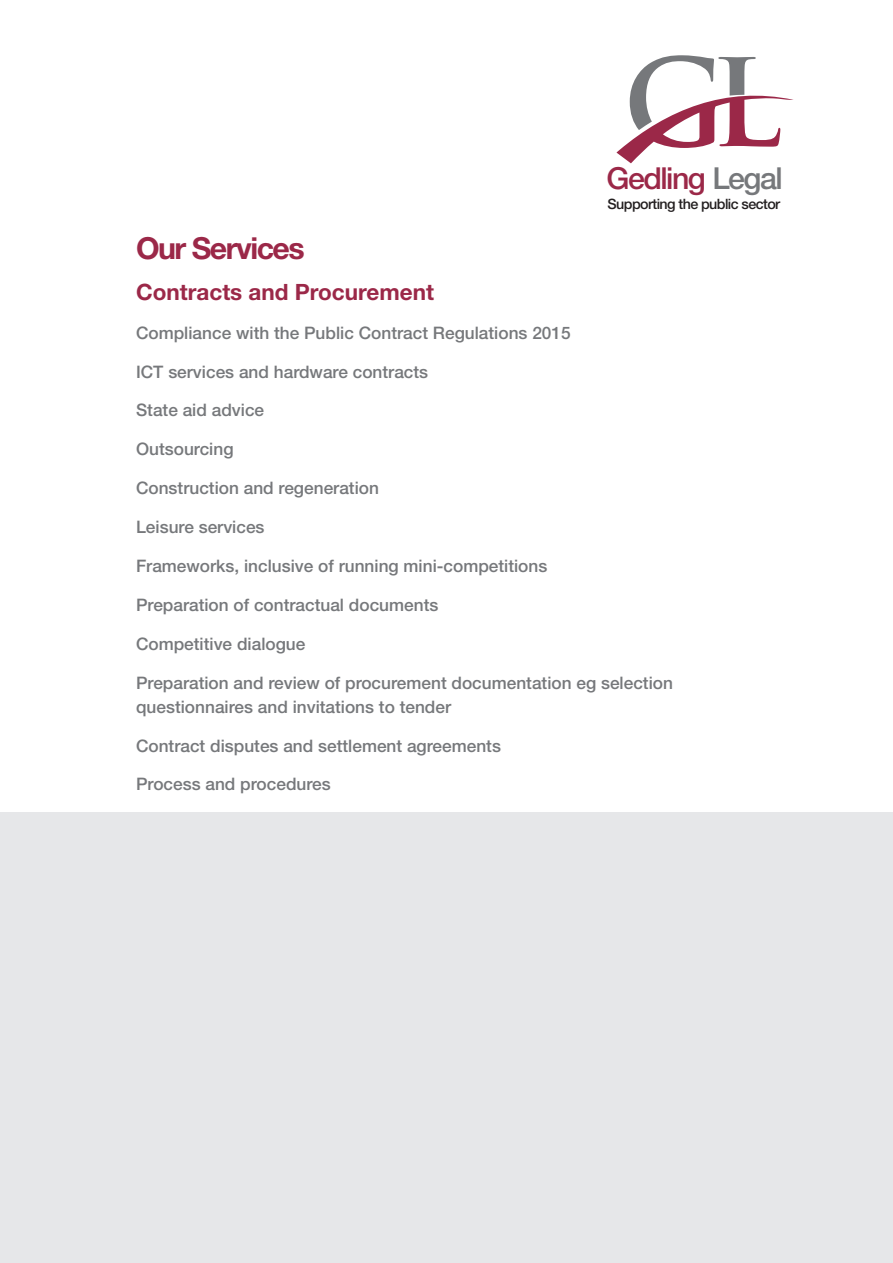
<style>
.page{position:relative;width:893px;height:1263px;background:#fff}
.page>*{position:absolute;margin:0;border:0;box-sizing:border-box;transform-origin:0 0}
.t1{font:500 30.3px "Helvetica Neue LT Std";letter-spacing:-.05em;color:#9b2848}
.t2{font:700 30.3px "Helvetica Neue LT Std";letter-spacing:-.05em;color:#9b2848}
.t3{font:700 22.5px "Helvetica Neue LT Std";color:#9b2848}
.t4{font:500 17.25px/24px "Helvetica Neue LT Std";color:#76787b}
.t5{font:500 14.25px "Helvetica Neue LT Std";letter-spacing:-.04em;color:#231f20}
.s1{color:#76787b}
</style>
<div class="page">
<div style="left:0;top:813px;width:893px;height:450px;background:#e6e7e9"></div>
<svg style="left:616px;top:55px;width:178px;height:108px"></svg>
<p class="t1" style="left:607px;top:160px;width:178px">Gedling <span class="s1">Legal</span></p>
<p class="t5" style="left:608px;top:195px;width:174px">Supporting the public sector</p>
<p class="t2" style="left:136px;top:229px;width:170px">Our Services</p>
<p class="t3" style="left:136px;top:278px;width:299px">Contracts and Procurement</p>
<p class="t4" style="left:136px;top:320px;width:436px">Compliance with the Public Contract Regulations 2015</p>
<p class="t4" style="left:136px;top:359px;width:294px">ICT services and hardware contracts</p>
<p class="t4" style="left:136px;top:398px;width:130px">State aid advice</p>
<p class="t4" style="left:136px;top:437px;width:99px">Outsourcing</p>
<p class="t4" style="left:136px;top:476px;width:244px">Construction and regeneration</p>
<p class="t4" style="left:136px;top:515px;width:130px">Leisure services</p>
<p class="t4" style="left:136px;top:554px;width:413px">Frameworks, inclusive of running mini-competitions</p>
<p class="t4" style="left:136px;top:592px;width:304px">Preparation of contractual documents</p>
<p class="t4" style="left:136px;top:631px;width:171px">Competitive dialogue</p>
<p class="t4" style="left:136px;top:670px;width:538px">Preparation and review of procurement documentation eg selection questionnaires and invitations to tender</p>
<p class="t4" style="left:136px;top:733px;width:366px">Contract disputes and settlement agreements</p>
<p class="t4" style="left:136px;top:772px;width:196px">Process and procedures</p>
</div>
